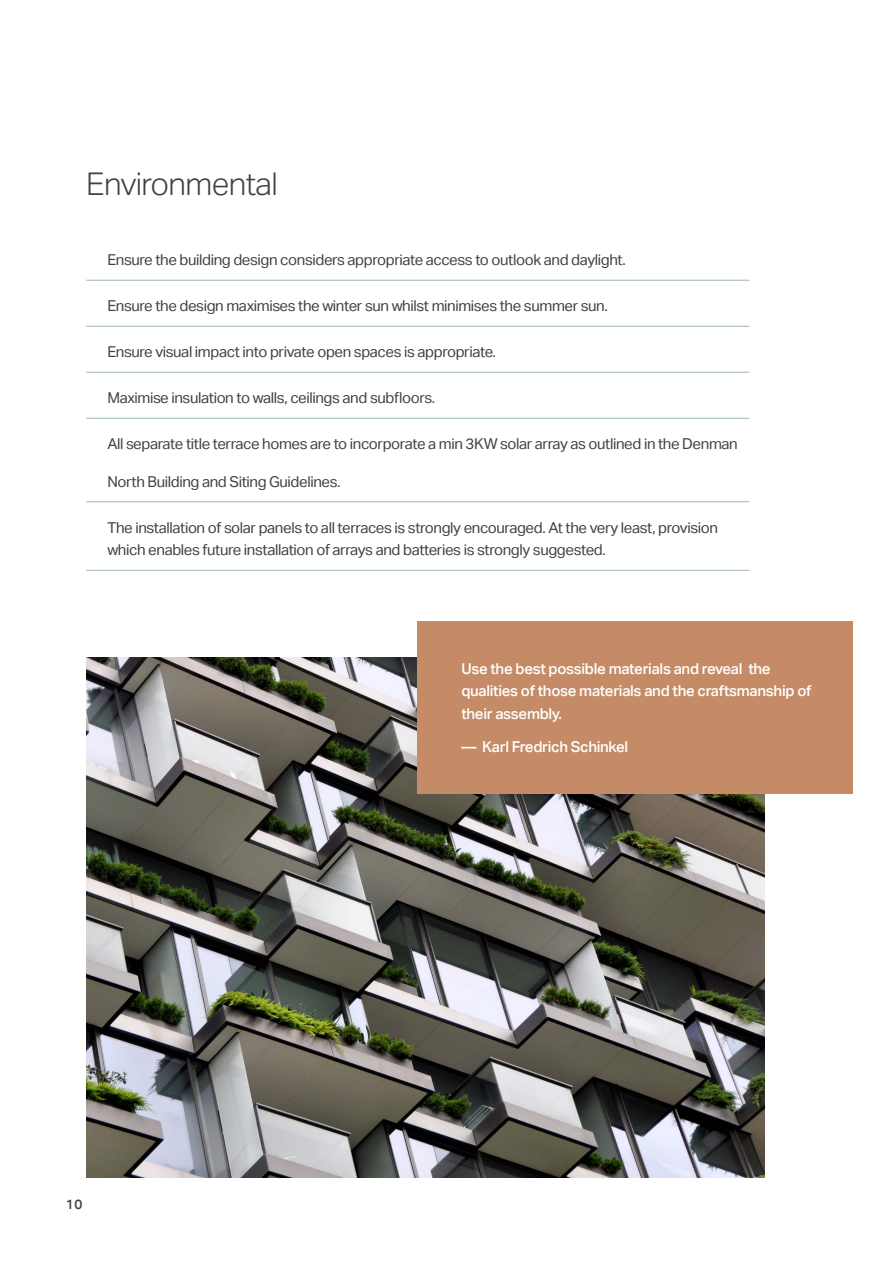
<style>
.page{position:relative;width:893px;height:1263px;background:#fff}
.page>*{position:absolute;margin:0;border:0;box-sizing:border-box;transform-origin:0 0}
.t1{font:300 31.5px "Aktiv Grotesk";letter-spacing:-.02em;color:#414042}
.t2{font:15px/22.5px "Aktiv Grotesk";letter-spacing:-.025em;color:#414042}
.t3{font:500 15px/22.5px "Aktiv Grotesk";letter-spacing:-.02em;color:#fff}
.t4{font:500 13.5px "Aktiv Grotesk";color:#414042}
</style>
<div class="page">
<img style="left:86px;top:657px;width:679px;height:521px">
<hr style="left:86px;top:280px;width:663px;height:1px;background:#9db7b4">
<hr style="left:86px;top:326px;width:663px;height:1px;background:#9db7b4">
<hr style="left:86px;top:372px;width:663px;height:1px;background:#9db7b4">
<hr style="left:86px;top:418px;width:663px;height:1px;background:#9db7b4">
<hr style="left:86px;top:501px;width:663px;height:1px;background:#9db7b4">
<hr style="left:86px;top:570px;width:663px;height:1px;background:#9db7b4">
<div style="left:417px;top:621px;width:436px;height:172px;background:#c48b66"></div>
<h1 class="t1" style="left:86px;top:165px;width:193px">Environmental</h1>
<p class="t2" style="left:107px;top:249px;width:520px">Ensure the building design considers appropriate access to outlook and daylight.</p>
<p class="t2" style="left:107px;top:295px;width:502px">Ensure the design maximises the winter sun whilst minimises the summer sun.</p>
<p class="t2" style="left:107px;top:341px;width:390px">Ensure visual impact into private open spaces is appropriate.</p>
<p class="t2" style="left:107px;top:387px;width:329px">Maximise insulation to walls, ceilings and subfloors.</p>
<p class="t2" style="left:107px;top:433px;width:632px">All separate title terrace homes are to incorporate a min 3KW solar array as outlined in the Denman</p>
<p class="t2" style="left:107px;top:470px;width:235px">North Building and Siting Guidelines.</p>
<p class="t2" style="left:107px;top:516px;width:612px">The installation of solar panels to all terraces is strongly encouraged. At the very least, provision which enables future installation of arrays and batteries is strongly suggested.</p>
<p class="t4" style="left:66px;top:1196px;width:18px">10</p>
<p class="t3" style="left:461px;top:657px;width:352px">Use the best possible materials and reveal the qualities of those materials and the craftsmanship of their assembly.</p>
<p class="t3" style="left:461px;top:735px;width:168px">— Karl Fredrich Schinkel</p>
</div>
